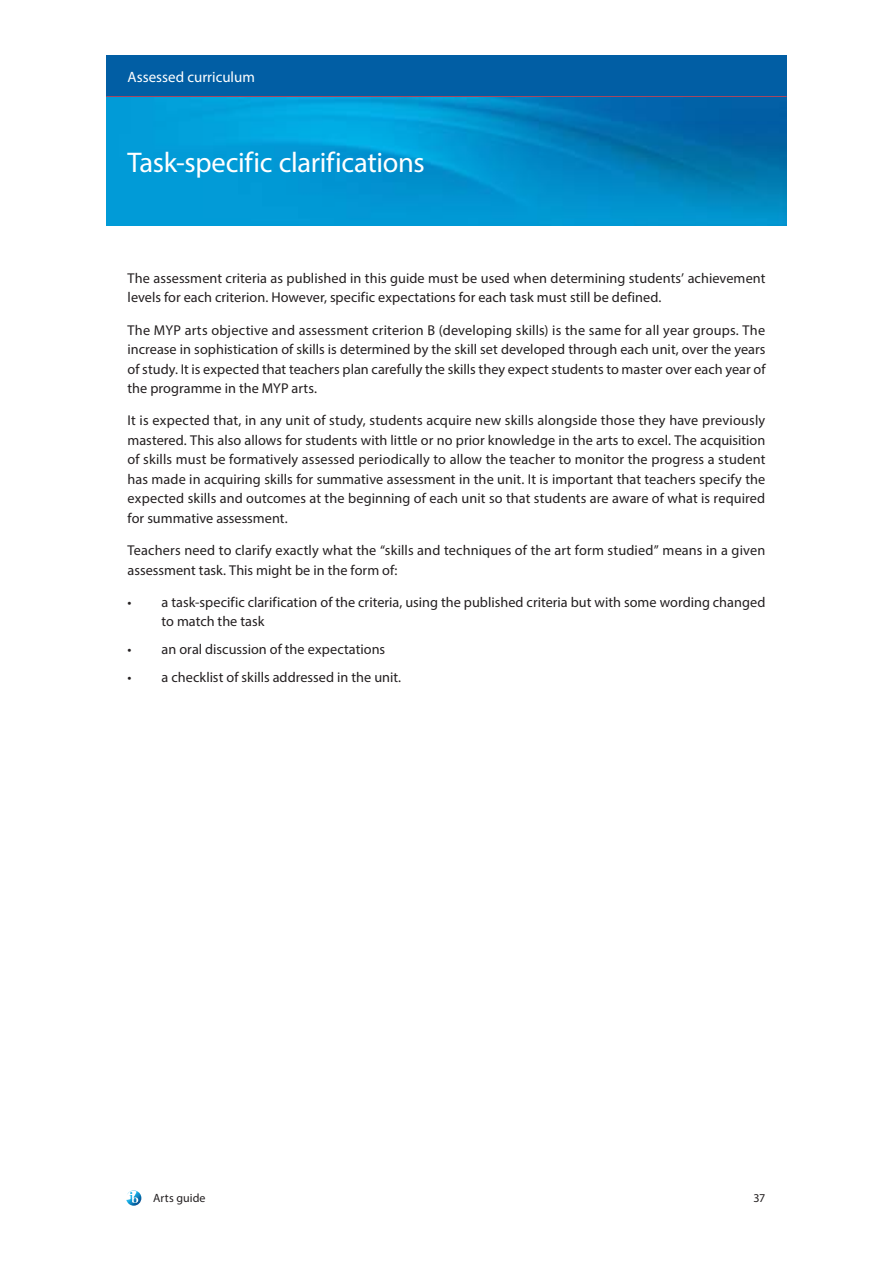
<style>
.page{position:relative;width:893px;height:1263px;background:#fff}
.page>*{position:absolute;margin:0;border:0;box-sizing:border-box;transform-origin:0 0}
.t1{font:28.5px "Myriad Pro";letter-spacing:-.01em;color:#fff}
.t2{font:15px "Myriad Pro";color:#fff}
.t3{font:14.25px/19.5px "Myriad Pro";letter-spacing:.005em;color:#231f20}
.t4{font:12px "Myriad Pro";letter-spacing:.01em;color:#231f20}
</style>
<div class="page">
<div style="left:106px;top:55px;width:681px;height:43px;background:#015ea4"></div>
<hr style="left:106px;top:96px;width:681px;height:3px;background:#ee3d43">
<svg style="left:126px;top:1190px;width:15px;height:16px"></svg>
<img style="left:106px;top:98px;width:681px;height:127px">
<p class="t2" style="left:128px;top:67px;width:129px">Assessed curriculum</p>
<h1 class="t1" style="left:128px;top:145px;width:299px">Task-specific clarifications</h1>
<p class="t3" style="left:128px;top:268px;width:639px">The assessment criteria as published in this guide must be used when determining students’ achievement levels for each criterion. However, specific expectations for each task must still be defined.</p>
<p class="t3" style="left:128px;top:320px;width:639px;text-align:justify">The MYP arts objective and assessment criterion B (developing skills) is the same for all year groups. The increase in sophistication of skills is determined by the skill set developed through each unit, over the years of study. It is expected that teachers plan carefully the skills they expect students to master over each year of the programme in the MYP arts.</p>
<p class="t3" style="left:128px;top:411px;width:639px;text-align:justify">It is expected that, in any unit of study, students acquire new skills alongside those they have previously mastered. This also allows for students with little or no prior knowledge in the arts to excel. The acquisition of skills must be formatively assessed periodically to allow the teacher to monitor the progress a student has made in acquiring skills for summative assessment in the unit. It is important that teachers specify the expected skills and outcomes at the beginning of each unit so that students are aware of what is required for summative assessment.</p>
<p class="t3" style="left:128px;top:540px;width:639px">Teachers need to clarify exactly what the “skills and techniques of the art form studied” means in a given assessment task. This might be in the form of:</p>
<p class="t3" style="left:162px;top:592px;width:605px;text-indent:-34px">• a task-specific clarification of the criteria, using the published criteria but with some wording changed to match the task</p>
<p class="t3" style="left:128px;top:640px;width:259px">• an oral discussion of the expectations</p>
<p class="t3" style="left:128px;top:668px;width:275px">• a checklist of skills addressed in the unit.</p>
<p class="t4" style="left:153px;top:1190px;width:54px">Arts guide</p>
<p class="t4" style="left:753px;top:1190px;width:14px">37</p>
</div>
